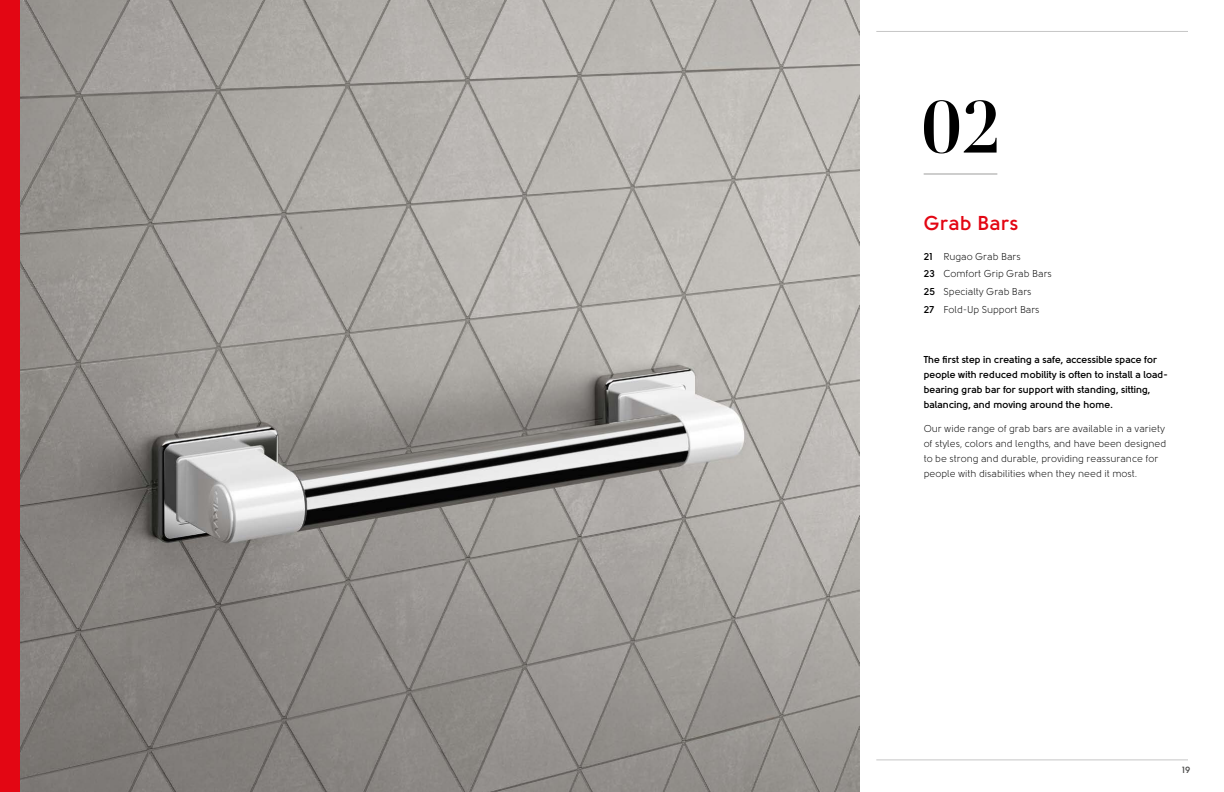
<style>
.page{position:relative;width:1224px;height:792px;background:#fff}
.page>*{position:absolute;margin:0;border:0;box-sizing:border-box;transform-origin:0 0}
.t1{font:700 72px "Didot";color:#000}
.t2{font:700 20px "Solomon";letter-spacing:.02em;color:#e30613}
.t3{font:10px/15px "Solomon";color:#000}
.t4{font:700 10px/15px "Solomon";color:#000}
.t5{font:700 9px "Solomon";color:#4a4a49}
.s1{font-weight:700}
</style>
<div class="page">
<img style="left:20px;top:0;width:839px;height:792px">
<hr style="left:924px;top:174px;width:73px;height:1px;background:#9d9d9c">
<hr style="left:876px;top:31px;width:312px;height:1px;background:#c6c6c6">
<hr style="left:876px;top:760px;width:312px;height:1px;background:#c6c6c6">
<div style="left:0;top:0;width:20px;height:792px;background:#e30613"></div>
<h1 class="t1" style="left:922px;top:82px;width:82px">02</h1>
<h2 class="t2" style="left:924px;top:212px;width:96px">Grab Bars</h2>
<p class="t3" style="left:924px;top:247px;width:130px;line-height:17.8px"><span class="s1">21</span> Rugao Grab Bars<br><span class="s1">23</span> Comfort Grip Grab Bars<br><span class="s1">25</span> Specialty Grab Bars<br><span class="s1">27</span> Fold-Up Support Bars</p>
<p class="t4" style="left:924px;top:352px;width:246px">The first step in creating a safe, accessible space for people with reduced mobility is often to install a load&shy;bearing grab bar for support with standing, sitting, balancing, and moving around the home.</p>
<p class="t3" style="left:924px;top:421px;width:244px">Our wide range of grab bars are available in a variety of styles, colors and lengths, and have been designed to be strong and durable, providing reassurance for people with disabilities when they need it most.</p>
<p class="t5" style="left:1182px;top:765px;width:10px">19</p>
</div>
